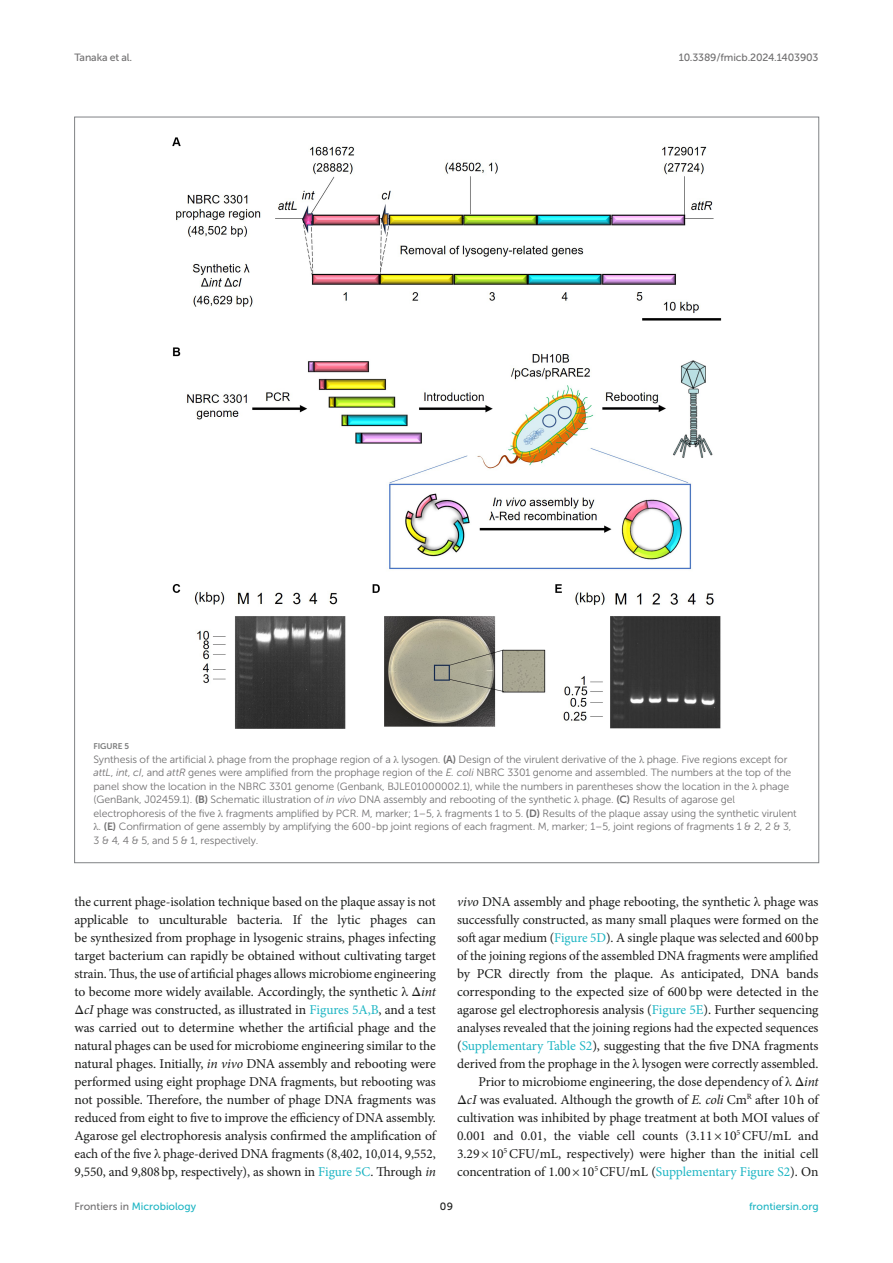
<style>
.page{position:relative;width:893px;height:1263px;background:#fff}
.page>*{position:absolute;margin:0;border:0;box-sizing:border-box;transform-origin:0 0}
.TEXT_FLUSH{font:13.5px/18px "Minion Pro";letter-spacing:-.005em;color:#1b1c1b;text-align:justify}
.TEXT{font:13.5px/18px "Minion Pro";letter-spacing:-.005em;color:#1b1c1b;text-align:justify}
.FIG_LEG{font:10.5px/13.5px "Museo Sans 300";letter-spacing:-.01em;color:#706f70}
.t1{font:10.5px "Museo Sans 500";color:#1db5c3}
.t2{font:10.5px "Museo Sans 500";letter-spacing:-.015em;color:#706f70}
.t3{font:10.5px "Museo Sans 500";color:#1b1c1b}
.FIG_HD{font:8.25px "Museo Sans 700";letter-spacing:-.01em;color:#7e7f7f}
.s1{font-family:"STIX General"}
.s2{font-family:"Museo Sans 700"}
.s3{font-style:italic}
.s4{color:#1db5c3}
.s5{color:#706f70}
</style>
<div class="page">
<img style="left:172px;top:137px;width:550px;height:592px">
<p class="t2" style="left:74px;top:51px;width:59px">Tanaka et al.</p>
<p class="t2" style="left:679px;top:51px;width:141px">10.3389/fmicb.2024.1403903</p>
<p class="FIG_HD" style="left:94px;top:742px;width:37px">FIGURE 5</p>
<p class="FIG_LEG" style="left:94px;top:752px;width:705px">Synthesis of the artificial <span class="s1">λ</span> phage from the prophage region of a <span class="s1">λ</span> lysogen. <span class="s2">(A)</span> Design of the virulent derivative of the <span class="s1">λ</span> phage. Five regions except for <span class="s3">attL</span>, <span class="s3">int</span>, <span class="s3">cI</span>, and <span class="s3">attR</span> genes were amplified from the prophage region of the <span class="s3">E. coli</span> NBRC 3301 genome and assembled. The numbers at the top of the panel show the location in the NBRC 3301 genome (Genbank, BJLE01000002.1), while the numbers in parentheses show the location in the <span class="s1">λ</span> phage (GenBank, J02459.1). <span class="s2">(B)</span> Schematic illustration of <span class="s3">in vivo</span> DNA assembly and rebooting of the synthetic <span class="s1">λ</span> phage. <span class="s2">(C)</span> Results of agarose gel electrophoresis of the five <span class="s1">λ</span> fragments amplified by PCR. M, marker; 1–5, <span class="s1">λ</span> fragments 1 to 5. <span class="s2">(D)</span> Results of the plaque assay using the synthetic virulent <span class="s1">λ</span>. <span class="s2">(E)</span> Confirmation of gene assembly by amplifying the 600-bp joint regions of each fragment. M, marker; 1–5, joint regions of fragments 1 &amp; 2, 2 &amp; 3, 3 &amp; 4, 4 &amp; 5, and 5 &amp; 1, respectively.</p>
<p class="TEXT_FLUSH" style="left:74px;top:893px;width:363px">the current phage-isolation technique based on the plaque assay is not applicable to unculturable bacteria. If the lytic phages can be synthesized from prophage in lysogenic strains, phages infecting target bacterium can rapidly be obtained without cultivating target strain. Thus, the use of artificial phages allows microbiome engineering to become more widely available. Accordingly, the synthetic <span class="s1">λ Δ</span><span class="s3">int </span><span class="s1">Δ</span><span class="s3">cI</span> phage was constructed, as illustrated in <span class="s4">Figures 5A,B</span>, and a test was carried out to determine whether the artificial phage and the natural phages can be used for microbiome engineering similar to the natural phages. Initially, <span class="s3">in vivo</span> DNA assembly and rebooting were performed using eight prophage DNA fragments, but rebooting was not possible. Therefore, the number of phage DNA fragments was reduced from eight to five to improve the efficiency of DNA assembly.<br>Agarose gel electrophoresis analysis confirmed the amplification of each of the five <span class="s1">λ</span> phage-derived DNA fragments (8,402, 10,014, 9,552, 9,550, and 9,808bp, respectively), as shown in <span class="s4">Figure 5C</span>. Through <span class="s3">in</span></p>
<p class="TEXT_FLUSH" style="left:457px;top:893px;width:363px"><span class="s3">vivo</span> DNA assembly and phage rebooting, the synthetic <span class="s1">λ</span> phage was successfully constructed, as many small plaques were formed on the soft agar medium (<span class="s4">Figure 5D</span>). A single plaque was selected and 600bp of the joining regions of the assembled DNA fragments were amplified by PCR directly from the plaque. As anticipated, DNA bands corresponding to the expected size of 600bp were detected in the agarose gel electrophoresis analysis (<span class="s4">Figure 5E</span>). Further sequencing analyses revealed that the joining regions had the expected sequences (<span class="s4">Supplementary Table S2</span>), suggesting that the five DNA fragments derived from the prophage in the <span class="s1">λ</span> lysogen were correctly assembled.</p>
<p class="TEXT" style="left:457px;top:1073px;width:363px;text-indent:21px">Prior to microbiome engineering, the dose dependency of <span class="s1">λ Δ</span><span class="s3">int </span><span class="s1">Δ</span><span class="s3">cI</span> was evaluated. Although the growth of <span class="s3">E. coli</span> Cm<sup>R</sup> after 10h of cultivation was inhibited by phage treatment at both MOI values of 0.001 and 0.01, the viable cell counts (3.11×10<sup>5</sup> CFU/mL and 3.29×10<sup>5</sup> CFU/mL, respectively) were higher than the initial cell concentration of 1.00×10<sup>5</sup> CFU/mL (<span class="s4">Supplementary Figure S2</span>). On</p>
<p class="t1" style="left:74px;top:1200px;width:123px"><span class="s5">Frontiers in</span> Microbiology</p>
<p class="t3" style="left:440px;top:1200px;width:15px">09</p>
<p class="t1" style="left:749px;top:1200px;width:71px">frontiersin.org</p>
</div>
